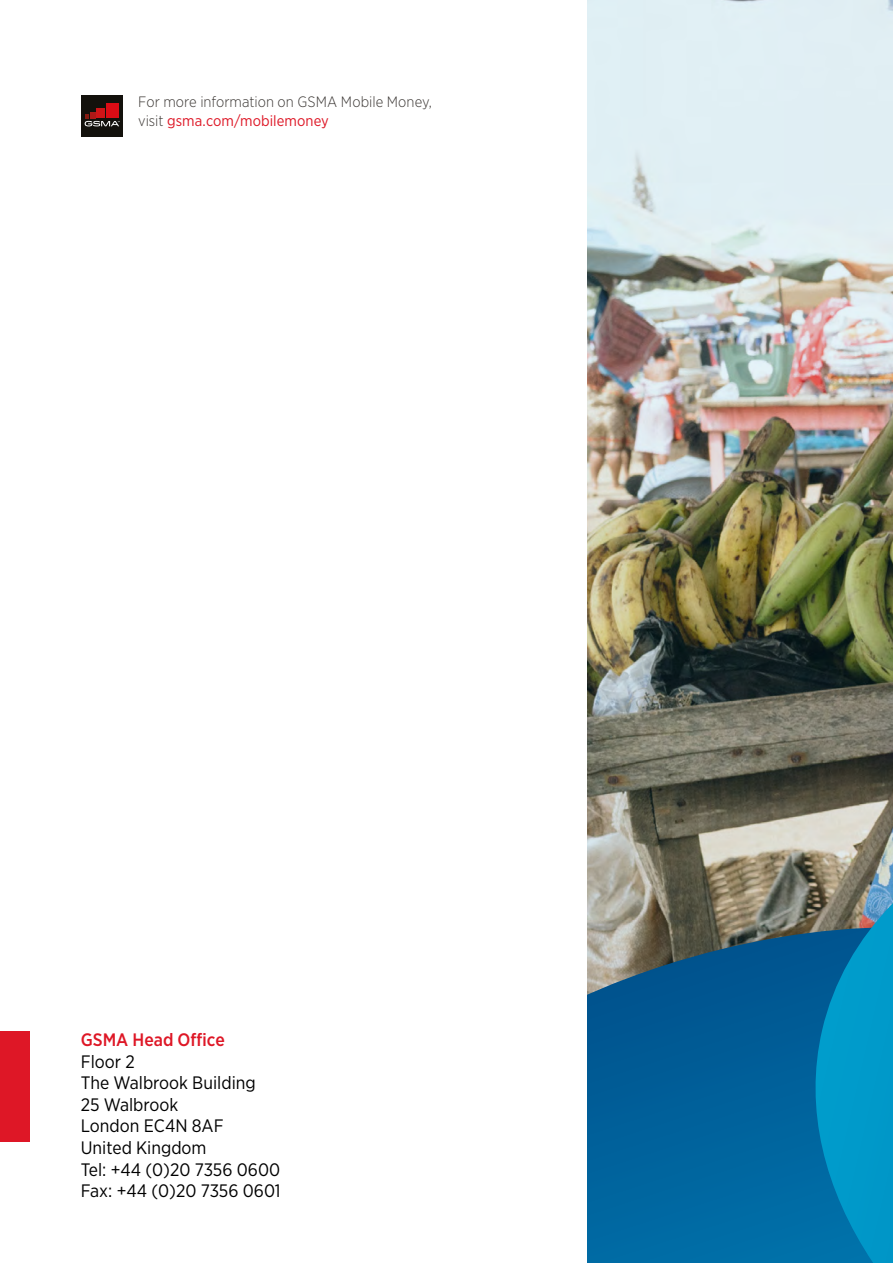
<style>
.page{position:relative;width:893px;height:1263px;background:#fff}
.page>*{position:absolute;margin:0;border:0;box-sizing:border-box;transform-origin:0 0}
.t1{font:18px "Gotham Narrow";color:#000}
.t2{font:500 18px "Gotham Narrow";color:#de1726}
.Textcopy{font:300 15px/19.5px "Gotham Narrow";letter-spacing:.005em;color:#3c3835}
.s1{font-weight:400;color:#fff}
</style>
<div class="page">
<img style="left:587px;top:0;width:306px;height:927px">
<svg style="left:587px;top:927px;width:217px;height:336px;background:#0c6295"></svg>
<div style="left:81px;top:95px;width:42px;height:42px;background:#13110c"></div>
<svg style="left:85px;top:112px;width:35px;height:14px"></svg>
<div style="left:97px;top:109px;width:8px;height:9px;background:#d01417"></div>
<div style="left:107px;top:104px;width:12px;height:14px;background:#dc0c15"></div>
<svg style="left:804px;top:903px;width:89px;height:360px;background:#0886b6"></svg>
<div style="left:0;top:1032px;width:30px;height:110px;background:#de1726"></div>
<p class="Textcopy" style="left:138px;top:91px;width:295px">For more information on GSMA Mobile Money, visit <span class="s1">gsma.com/mobilemoney</span></p>
<p class="t2" style="left:81px;top:1028px;width:145px">GSMA Head Office</p>
<p class="t1" style="left:81px;top:1050px;width:55px">Floor 2</p>
<p class="t1" style="left:81px;top:1072px;width:177px">The Walbrook Building</p>
<p class="t1" style="left:81px;top:1093px;width:99px">25 Walbrook</p>
<p class="t1" style="left:81px;top:1115px;width:144px">London EC4N 8AF</p>
<p class="t1" style="left:81px;top:1136px;width:127px">United Kingdom</p>
<p class="t1" style="left:81px;top:1158px;width:201px">Tel: +44 (0)20 7356 0600</p>
<p class="t1" style="left:81px;top:1180px;width:201px">Fax: +44 (0)20 7356 0601</p>
</div>
